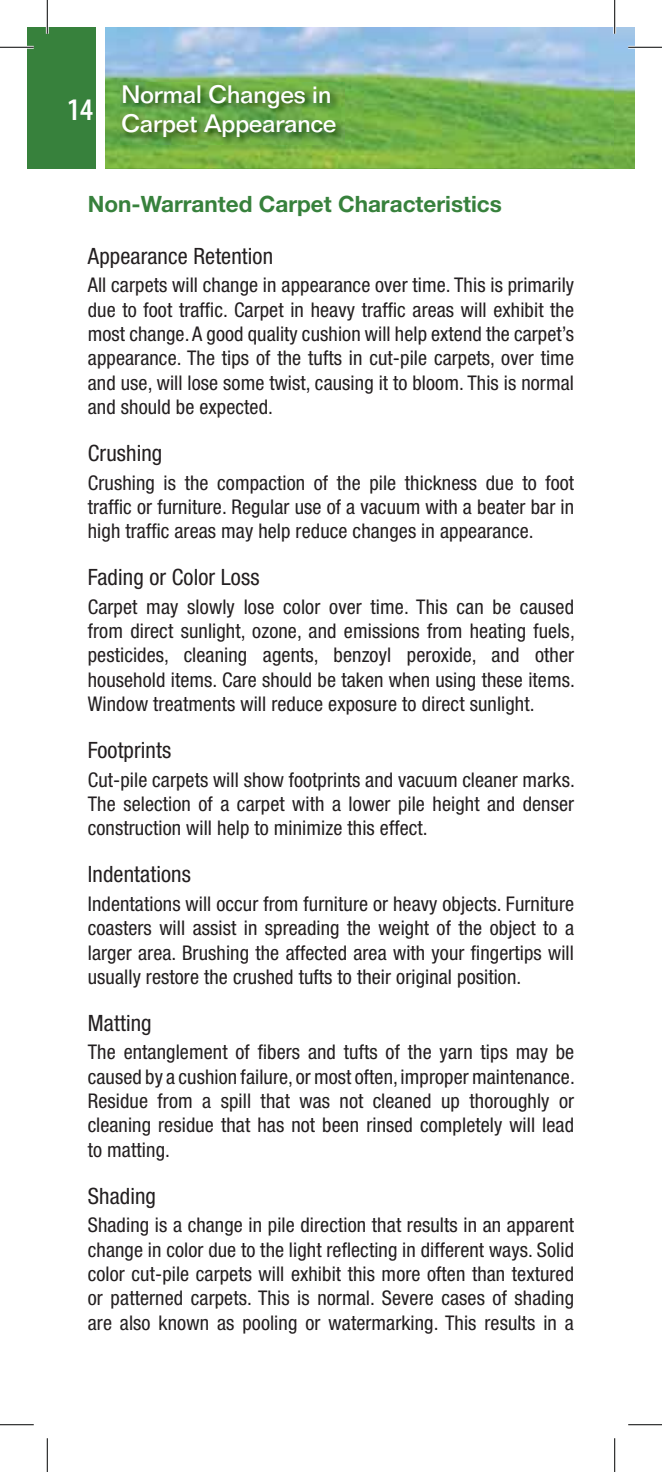
<style>
.page{position:relative;width:662px;height:1472px;background:#fff}
.page>*{position:absolute;margin:0;border:0;box-sizing:border-box;transform-origin:0 0}
.t1{font:600 condensed 31.5px "Myriad Pro";color:#fff}
.t2{font:500 24.75px/29.7px "Folio BT";letter-spacing:-.025em;color:#fff}
.t3{font:condensed 22.5px "Helvetica Neue LT";letter-spacing:.005em;color:#231f20}
.t4{font:700 22.5px "Helvetica Neue LT";color:#37813c}
.t5{font:condensed 20.25px/24.3px "Helvetica Neue LT";letter-spacing:.005em;color:#231f20;text-align:justify}
</style>
<div class="page">
<img style="left:105px;top:27px;width:509px;height:142px">
<div style="left:27px;top:27px;width:68px;height:142px;background:#37813c"></div>
<svg style="left:614px;top:27px;width:20px;height:142px;background:#86b88e"></svg>
<img style="left:121px;top:83px;width:223px;height:61px">
<hr style="left:0;top:46px;width:34px;height:3px;background:#fff">
<hr style="left:628px;top:46px;width:34px;height:3px;background:#fff">
<hr style="left:46px;top:0;width:3px;height:34px;background:#fff">
<hr style="left:613px;top:0;width:3px;height:34px;background:#fff">
<hr style="left:0;top:47px;width:34px;height:1px;background:#010202">
<hr style="left:628px;top:47px;width:34px;height:1px;background:#010202">
<hr style="left:0;top:1424px;width:34px;height:1px;background:#010202">
<hr style="left:628px;top:1424px;width:34px;height:1px;background:#010202">
<hr style="left:47px;top:0;width:1px;height:34px;background:#010202">
<hr style="left:47px;top:1438px;width:1px;height:33px;background:#010202">
<hr style="left:614px;top:0;width:1px;height:34px;background:#010202">
<hr style="left:614px;top:1438px;width:1px;height:33px;background:#010202">
<p class="t1" style="left:67px;top:91px;width:27px">14</p>
<p class="t2" style="left:121px;top:82px;width:217px">Normal Changes in<br>Carpet Appearance</p>
<p class="t4" style="left:88px;top:196px;width:415px">Non-Warranted Carpet Characteristics</p>
<p class="t3" style="left:88px;top:247px;width:187px">Appearance Retention</p>
<p class="t5" style="left:88px;top:275px;width:488px">All carpets will change in appearance over time. This is primarily due to foot traffic. Carpet in heavy traffic areas will exhibit the most change. A good quality cushion will help extend the carpet’s appearance. The tips of the tufts in cut-pile carpets, over time and use, will lose some twist, causing it to bloom. This is normal and should be expected.</p>
<p class="t3" style="left:88px;top:445px;width:76px">Crushing</p>
<p class="t5" style="left:88px;top:473px;width:488px">Crushing is the compaction of the pile thickness due to foot traffic or furniture. Regular use of a vacuum with a beater bar in high traffic areas may help reduce changes in appearance.</p>
<p class="t3" style="left:88px;top:569px;width:173px">Fading or Color Loss</p>
<p class="t5" style="left:88px;top:597px;width:488px">Carpet may slowly lose color over time. This can be caused from direct sunlight, ozone, and emissions from heating fuels, pesticides, cleaning agents, benzoyl peroxide, and other household items. Care should be taken when using these items.<br>Window treatments will reduce exposure to direct sunlight.</p>
<p class="t3" style="left:88px;top:742px;width:85px">Footprints</p>
<p class="t5" style="left:88px;top:770px;width:488px">Cut-pile carpets will show footprints and vacuum cleaner marks.<br>The selection of a carpet with a lower pile height and denser construction will help to minimize this effect.</p>
<p class="t3" style="left:88px;top:866px;width:105px">Indentations</p>
<p class="t5" style="left:88px;top:894px;width:488px">Indentations will occur from furniture or heavy objects. Furniture coasters will assist in spreading the weight of the object to a larger area. Brushing the affected area with your fingertips will usually restore the crushed tufts to their original position.</p>
<p class="t3" style="left:88px;top:1014px;width:65px">Matting</p>
<p class="t5" style="left:88px;top:1042px;width:488px">The entanglement of fibers and tufts of the yarn tips may be caused by a cushion failure, or most often, improper maintenance.<br>Residue from a spill that was not cleaned up thoroughly or cleaning residue that has not been rinsed completely will lead to matting.</p>
<p class="t3" style="left:88px;top:1187px;width:70px">Shading</p>
<p class="t5" style="left:88px;top:1215px;width:487px">Shading is a change in pile direction that results in an apparent change in color due to the light reflecting in different ways. Solid color cut-pile carpets will exhibit this more often than textured or patterned carpets. This is normal. Severe cases of shading are also known as pooling or watermarking. This results in a</p>
</div>
